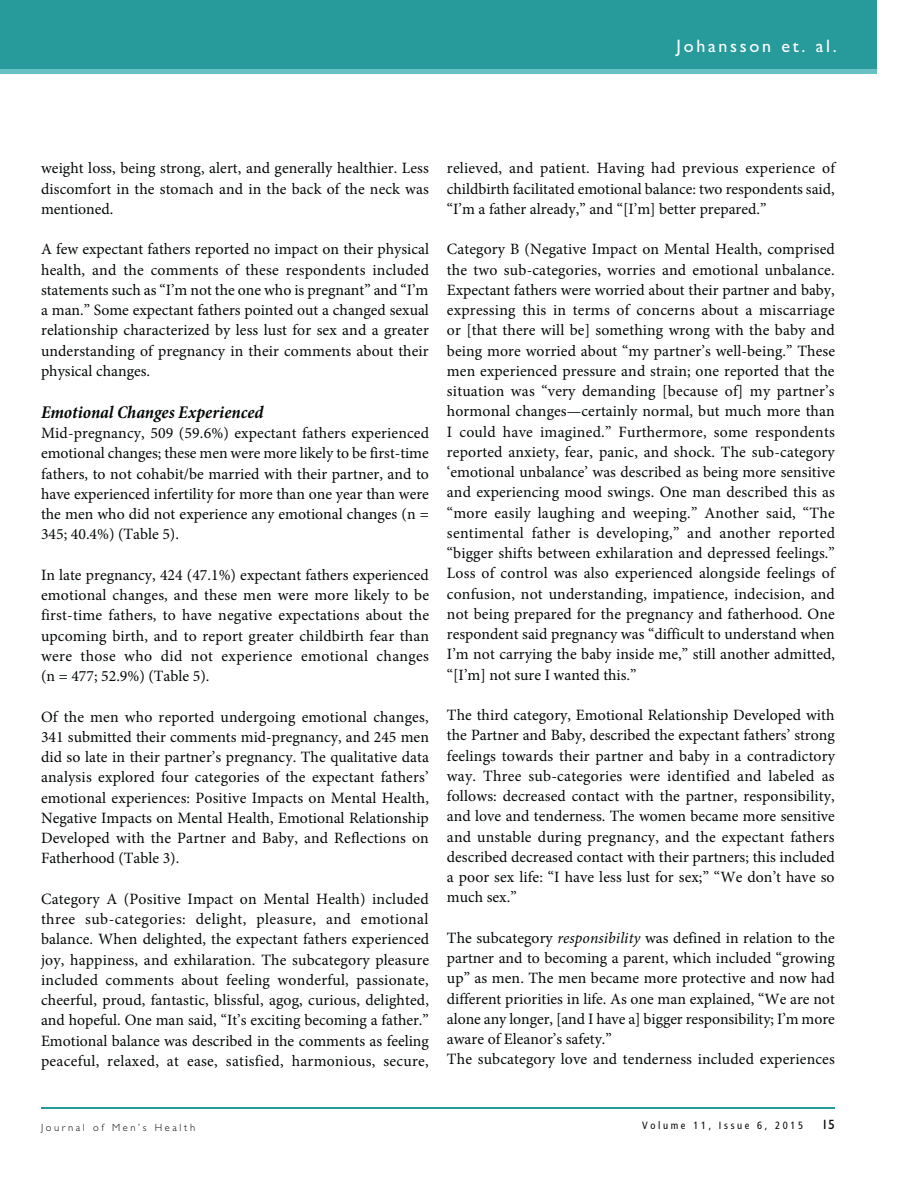
<style>
.page{position:relative;width:918px;height:1188px;background:#fff}
.page>*{position:absolute;margin:0;border:0;box-sizing:border-box;transform-origin:0 0}
.t1{font:italic 700 condensed 18px "Minion Pro";color:#040809}
.t2{font:18px "Gill Sans";letter-spacing:.15em;color:#fff}
.t3{font:15.75px/20.2px "Minion Pro";color:#040809;text-align:justify}
.t4{font:13.5px "Gill Sans";color:#040809}
.t5{font:300 10.5px "Gill Sans";letter-spacing:.25em;color:#040809}
.t6{font:condensed 10.5px "Frutiger";letter-spacing:.25em;color:#040809}
.s1{font-style:italic}
</style>
<div class="page">
<div style="left:0;top:64px;width:877px;height:10px;background:#67c1c2"></div>
<div style="left:0;top:0;width:877px;height:69px;background:#279a9b"></div>
<hr style="left:41px;top:1107px;width:794px;height:1px;background:#279a9b">
<p class="t2" style="left:677px;top:40px;width:162px">Johansson et. al.</p>
<p class="t3" style="left:41px;top:160px;width:389px">weight loss, being strong, alert, and generally healthier. Less discomfort in the stomach and in the back of the neck was mentioned.</p>
<p class="t3" style="left:41px;top:241px;width:390px">A few expectant fathers reported no impact on their physical health, and the comments of these respondents included statements such as “I’m not the one who is pregnant” and “I’m a man.” Some expectant fathers pointed out a changed sexual relationship characterized by less lust for sex and a greater understanding of pregnancy in their comments about their physical changes.</p>
<p class="t1" style="left:41px;top:405px;width:224px">Emotional Changes Experienced</p>
<p class="t3" style="left:41px;top:424px;width:390px">Mid-pregnancy, 509 (59.6%) expectant fathers experienced emotional changes; these men were more likely to be first-time fathers, to not cohabit/be married with their partner, and to have experienced infertility for more than one year than were the men who did not experience any emotional changes (n = 345; 40.4%) (Table 5).</p>
<p class="t3" style="left:41px;top:566px;width:390px">In late pregnancy, 424 (47.1%) expectant fathers experienced emotional changes, and these men were more likely to be first-time fathers, to have negative expectations about the upcoming birth, and to report greater childbirth fear than were those who did not experience emotional changes (n = 477; 52.9%) (Table 5).</p>
<p class="t3" style="left:41px;top:708px;width:389px">Of the men who reported undergoing emotional changes, 341 submitted their comments mid-pregnancy, and 245 men did so late in their partner’s pregnancy. The qualitative data analysis explored four categories of the expectant fathers’ emotional experiences: Positive Impacts on Mental Health, Negative Impacts on Mental Health, Emotional Relationship Developed with the Partner and Baby, and Reflections on Fatherhood (Table 3).</p>
<p class="t3" style="left:41px;top:890px;width:390px">Category A (Positive Impact on Mental Health) included three sub-categories: delight, pleasure, and emotional balance. When delighted, the expectant fathers experienced joy, happiness, and exhilaration. The subcategory pleasure included comments about feeling wonderful, passionate, cheerful, proud, fantastic, blissful, agog, curious, delighted, and hopeful. One man said, “It’s exciting becoming a father.” Emotional balance was described in the comments as feeling peaceful, relaxed, at ease, satisfied, harmonious, secure,</p>
<p class="t3" style="left:447px;top:160px;width:390px">relieved, and patient. Having had previous experience of childbirth facilitated emotional balance: two respondents said, “I’m a father already,” and “[I’m] better prepared.”</p>
<p class="t3" style="left:447px;top:241px;width:390px">Category B (Negative Impact on Mental Health, comprised the two sub-categories, worries and emotional unbalance.<br>Expectant fathers were worried about their partner and baby, expressing this in terms of concerns about a miscarriage or [that there will be] something wrong with the baby and being more worried about “my partner’s well-being.” These men experienced pressure and strain; one reported that the situation was “very demanding [because of] my partner’s hormonal changes—certainly normal, but much more than I could have imagined.” Furthermore, some respondents reported anxiety, fear, panic, and shock. The sub-category ‘emotional unbalance’ was described as being more sensitive and experiencing mood swings. One man described this as “more easily laughing and weeping.” Another said, “The sentimental father is developing,” and another reported “bigger shifts between exhilaration and depressed feelings.” Loss of control was also experienced alongside feelings of confusion, not understanding, impatience, indecision, and not being prepared for the pregnancy and fatherhood. One respondent said pregnancy was “difficult to understand when I’m not carrying the baby inside me,” still another admitted, “[I’m] not sure I wanted this.”</p>
<p class="t3" style="left:447px;top:706px;width:390px">The third category, Emotional Relationship Developed with the Partner and Baby, described the expectant fathers’ strong feelings towards their partner and baby in a contradictory way. Three sub-categories were identified and labeled as follows: decreased contact with the partner, responsibility, and love and tenderness. The women became more sensitive and unstable during pregnancy, and the expectant fathers described decreased contact with their partners; this included a poor sex life: “I have less lust for sex;” “We don’t have so much sex.”</p>
<p class="t3" style="left:447px;top:929px;width:389px;text-align:left">The subcategory <span class="s1">responsibility</span> was defined in relation to the partner and to becoming a parent, which included “growing up” as men. The men became more protective and now had different priorities in life. As one man explained, “We are not alone any longer, [and I have a] bigger responsibility; I’m more aware of Eleanor’s safety.”<br>The subcategory love and tenderness included experiences</p>
<p class="t5" style="left:41px;top:1124px;width:156px">Journal of Men’s Health</p>
<p class="t6" style="left:642px;top:1121px;width:163px">Volume 11, Issue 6, 2015</p>
<p class="t4" style="left:821px;top:1120px;width:15px">15</p>
</div>
